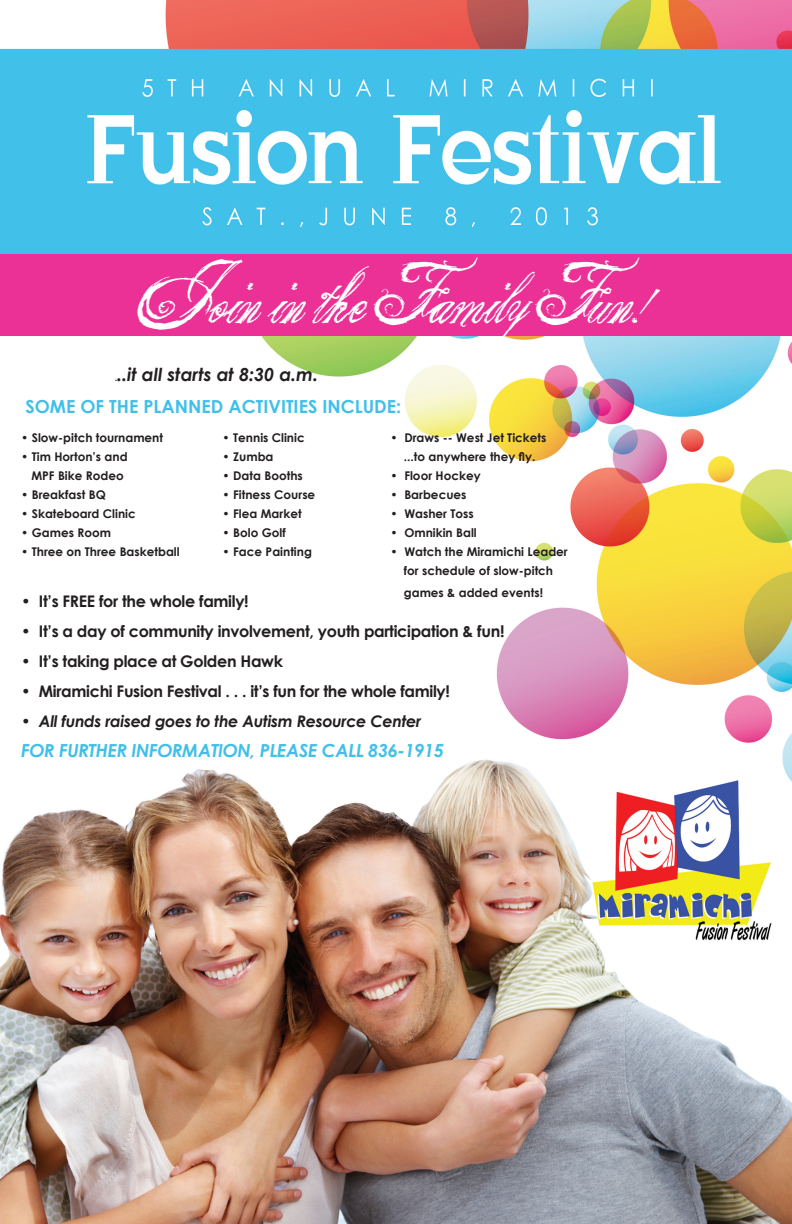
<style>
.page{position:relative;width:792px;height:1224px;background:#fff}
.page>*{position:absolute;margin:0;border:0;box-sizing:border-box;transform-origin:0 0}
.t1{font:36px "the King&Queenfont";color:#fff}
.t2{font:italic 700 18px "Century Gothic";letter-spacing:-.02em;color:#41bfe9}
.t3{font:700 18px "Century Gothic";color:#41bfe9}
.t4{font:italic 700 18px "Century Gothic";color:#231f20}
.t5{font:700 16px "Century Gothic";letter-spacing:-.02em;color:#231f20}
.t6{font:italic 700 16px "Century Gothic";letter-spacing:-.02em;color:#231f20}
.t7{font:700 12px "Century Gothic";color:#231f20}
.s1{font-family:"Times";font-weight:400;font-style:normal;font-size:12px}
.s2{font-style:normal}
</style>
<div class="page">
<img style="left:0;top:0;width:792px;height:1224px">
<div style="left:0;top:255px;width:792px;height:81px;background:#eb3096"></div>
<p class="t1" style="left:140px;top:289px;width:518px">Join in the FamilyFun!</p>
<p class="t4" style="left:114px;top:363px;width:206px"><span class="s1">.</span>..it all starts at 8:30 a.m.</p>
<p class="t3" style="left:25px;top:395px;width:377px">SOME OF THE PLANNED ACTIVITIES INCLUDE:</p>
<p class="t7" style="left:21px;top:430px;width:143px">• Slow-pitch tournament</p>
<p class="t7" style="left:21px;top:449px;width:108px">• Tim Horton’s and</p>
<p class="t7" style="left:31px;top:468px;width:94px">MPF Bike Rodeo</p>
<p class="t7" style="left:21px;top:487px;width:86px">• Breakfast BQ</p>
<p class="t7" style="left:21px;top:506px;width:116px">• Skateboard Clinic</p>
<p class="t7" style="left:21px;top:525px;width:91px">• Games Room</p>
<p class="t7" style="left:21px;top:544px;width:160px">• Three on Three Basketball</p>
<p class="t7" style="left:223px;top:430px;width:84px">• Tennis Clinic</p>
<p class="t7" style="left:223px;top:449px;width:52px">• Zumba</p>
<p class="t7" style="left:223px;top:468px;width:82px">• Data Booths</p>
<p class="t7" style="left:223px;top:487px;width:94px">• Fitness Course</p>
<p class="t7" style="left:223px;top:506px;width:80px">• Flea Market</p>
<p class="t7" style="left:223px;top:525px;width:65px">• Bolo Golf</p>
<p class="t7" style="left:223px;top:544px;width:91px">• Face Painting</p>
<p class="t7" style="left:390px;top:430px;width:157px">• Draws -- West Jet Tickets</p>
<p class="t7" style="left:404px;top:449px;width:133px">...to anywhere they fly.</p>
<p class="t7" style="left:390px;top:468px;width:92px">• Floor Hockey</p>
<p class="t7" style="left:390px;top:487px;width:78px">• Barbecues</p>
<p class="t7" style="left:390px;top:506px;width:85px">• Washer Toss</p>
<p class="t7" style="left:390px;top:525px;width:88px">• Omnikin Ball</p>
<p class="t7" style="left:390px;top:544px;width:179px">• Watch the Miramichi Leader</p>
<p class="t7" style="left:404px;top:563px;width:151px">for schedule of slow-pitch</p>
<p class="t7" style="left:404px;top:585px;width:141px">games &amp; added events!</p>
<p class="t5" style="left:21px;top:592px;width:229px">• It’s FREE for the whole family!</p>
<p class="t5" style="left:21px;top:622px;width:485px">• It’s a day of community involvement, youth participation &amp; fun!</p>
<p class="t5" style="left:21px;top:652px;width:263px">• It’s taking place at Golden Hawk</p>
<p class="t5" style="left:21px;top:682px;width:430px">• Miramichi Fusion Festival . . . it’s fun for the whole family!</p>
<p class="t6" style="left:21px;top:711px;width:401px"><span class="s2">•</span> All funds raised goes to the Autism Resource Center</p>
<p class="t2" style="left:21px;top:739px;width:424px">FOR FURTHER INFORMATION, PLEASE CALL 836-1915</p>
</div>
